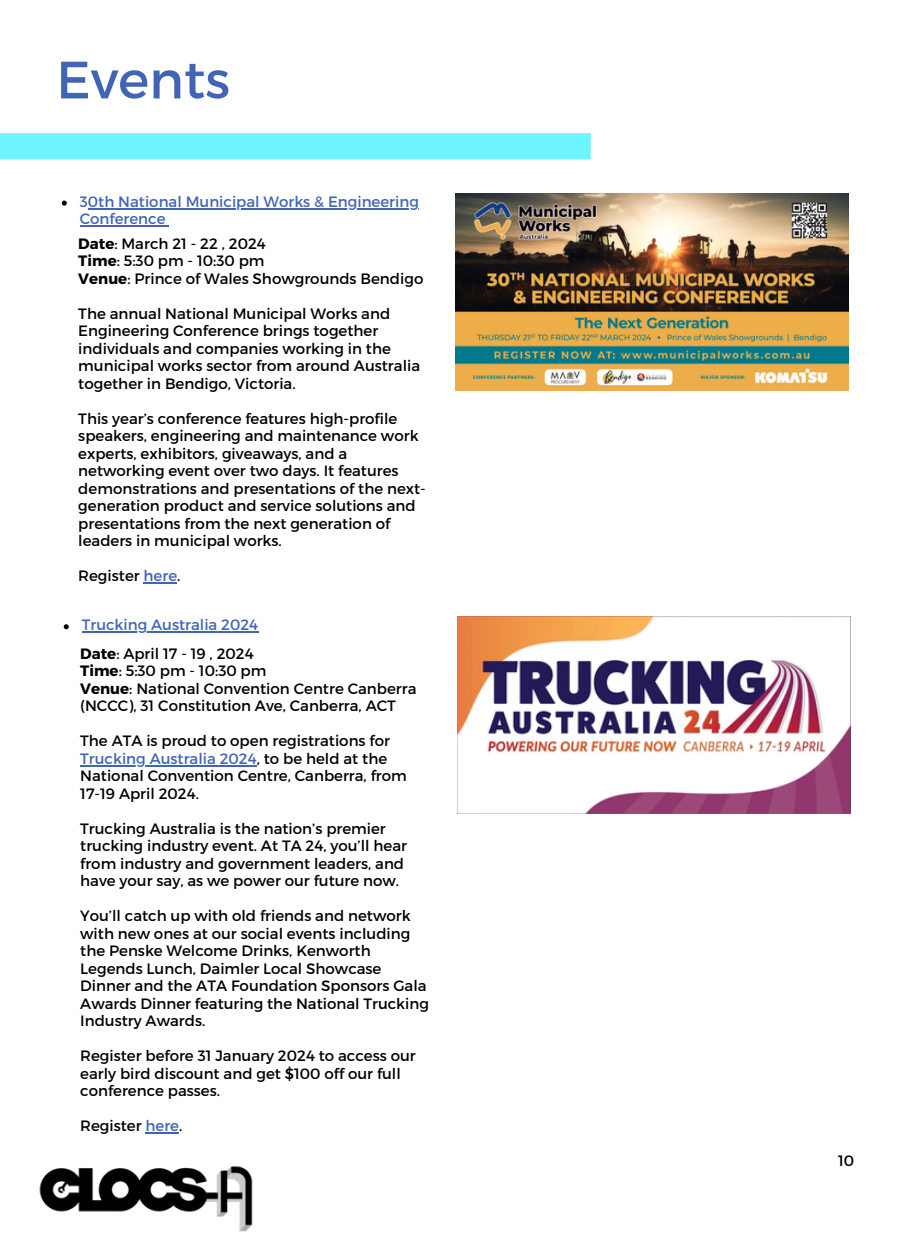
<style>
.page{position:relative;width:900px;height:1260px;background:#fff}
.page>*{position:absolute;margin:0;border:0;box-sizing:border-box;transform-origin:0 0}
.t1{font:52.5px "Montserrat";color:#4264b6}
.t2{font:15px/17.5px "Montserrat";color:#000}
.t3{font:15px/17.5px "Montserrat";color:#4264b6}
.s1{font-weight:700}
.s2{color:#4264b6}
.s3{font-weight:700;color:#000}
.s4{color:#000}
</style>
<div class="page">
<img style="left:39px;top:1166px;width:214px;height:66px">
<div style="left:0;top:133px;width:591px;height:26px;background:#6cf5ff"></div>
<img style="left:455px;top:193px;width:394px;height:197px">
<svg style="left:62px;top:201px;width:5px;height:5px"></svg>
<hr style="left:88px;top:208px;width:226px;height:1px;background:#4264b6">
<hr style="left:314px;top:208px;width:105px;height:1px;background:#4264b6">
<hr style="left:80px;top:226px;width:86px;height:1px;background:#4264b6">
<hr style="left:144px;top:582px;width:33px;height:2px;background:#4264b6">
<img style="left:457px;top:617px;width:394px;height:197px">
<svg style="left:64px;top:624px;width:5px;height:5px"></svg>
<hr style="left:82px;top:632px;width:176px;height:1px;background:#4264b6">
<hr style="left:80px;top:765px;width:177px;height:1px;background:#4264b6">
<hr style="left:146px;top:1132px;width:33px;height:2px;background:#4264b6">
<h1 class="t1" style="left:56px;top:46px;width:175px">Events</h1>
<p class="t3" style="left:80px;top:192px;width:341px">30th National Municipal Works &amp; Engineering<br>Conference</p>
<p class="t2" style="left:78px;top:234px;width:347px"><span class="s1">Date</span>: March 21 - 22 , 2024<br><span class="s1">Time</span>: 5:30 pm - 10:30 pm<br><span class="s1">Venue</span>: Prince of Wales Showgrounds Bendigo</p>
<p class="t2" style="left:78px;top:304px;width:343px">The annual National Municipal Works and Engineering Conference brings together individuals and companies working in the municipal works sector from around Australia together in Bendigo, Victoria.</p>
<p class="t2" style="left:78px;top:409px;width:349px">This year’s conference features high-profile speakers, engineering and maintenance work experts, exhibitors, giveaways, and a networking event over two days. It features demonstrations and presentations of the next&shy;generation product and service solutions and presentations from the next generation of leaders in municipal works.</p>
<p class="t2" style="left:78px;top:566px;width:104px">Register <span class="s2">here</span>.</p>
<p class="t3" style="left:80px;top:610px;width:179px;line-height:28.2px">Trucking Australia 2024<br><span class="s3">Date</span><span class="s4">: April 17 - 19 , 2024</span></p>
<p class="t2" style="left:80px;top:661px;width:338px"><span class="s1">Time</span>: 5:30 pm - 10:30 pm<br><span class="s1">Venue</span>: National Convention Centre Canberra (NCCC), 31 Constitution Ave, Canberra, ACT</p>
<p class="t2" style="left:80px;top:731px;width:328px">The ATA is proud to open registrations for <span class="s2">Trucking Australia 2024</span>, to be held at the National Convention Centre, Canberra, from 17-19 April 2024.</p>
<p class="t2" style="left:80px;top:819px;width:328px">Trucking Australia is the nation’s premier trucking industry event. At TA 24, you’ll hear from industry and government leaders, and have your say, as we power our future now.</p>
<p class="t2" style="left:80px;top:906px;width:350px">You’ll catch up with old friends and network with new ones at our social events including the Penske Welcome Drinks, Kenworth Legends Lunch, Daimler Local Showcase Dinner and the ATA Foundation Sponsors Gala Awards Dinner featuring the National Trucking Industry Awards.</p>
<p class="t2" style="left:80px;top:1046px;width:337px">Register before 31 January 2024 to access our early bird discount and get $100 off our full conference passes.</p>
<p class="t2" style="left:80px;top:1116px;width:104px">Register <span class="s2">here</span>.</p>
<p class="t2" style="left:838px;top:1151px;width:18px">10</p>
</div>
